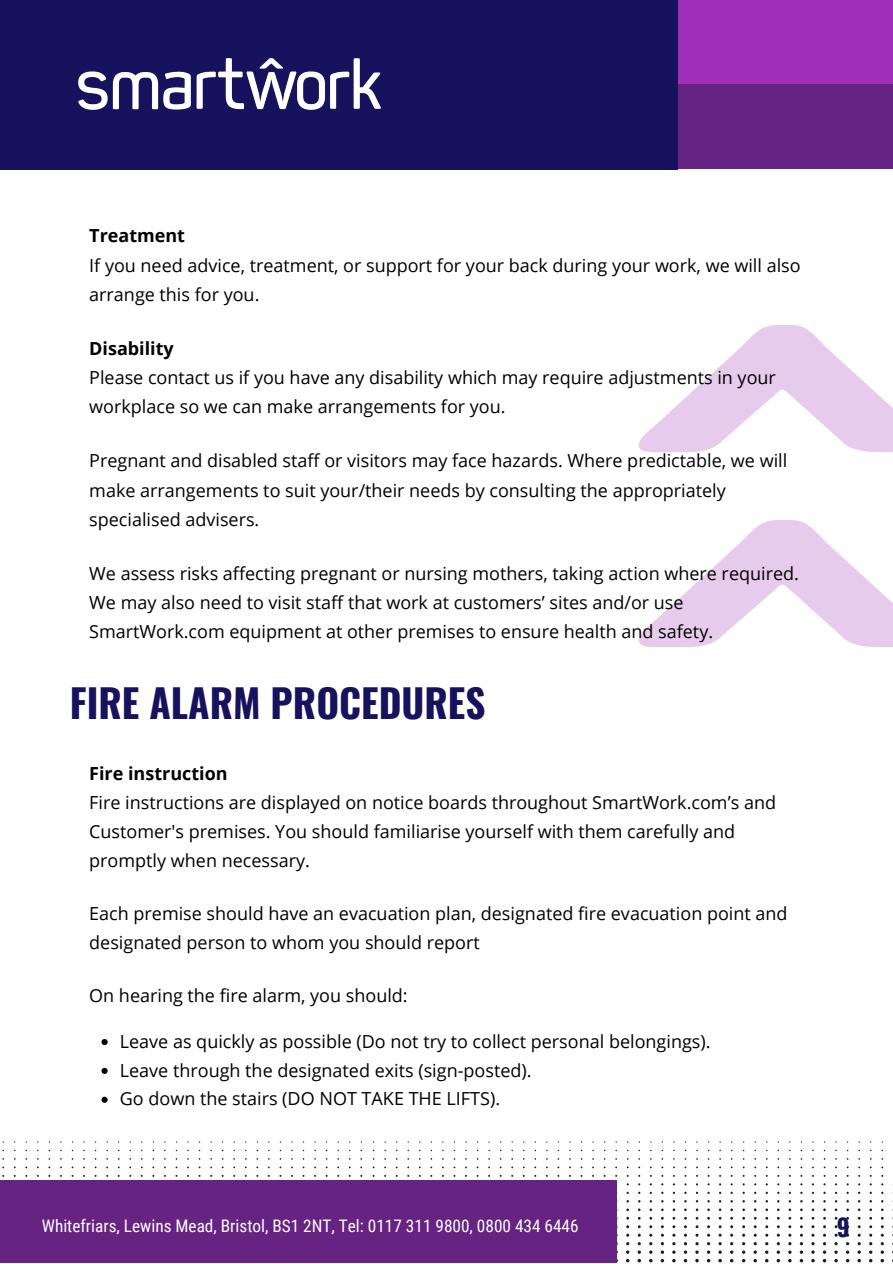
<style>
.page{position:relative;width:893px;height:1264px;background:#fff}
.page>*{position:absolute;margin:0;border:0;box-sizing:border-box;transform-origin:0 0}
.t1{font:700 39px "Oswald";color:#17125e}
.t2{font:700 24px "Oswald";color:#17125e}
.t3{font:18px/29.2px "Open Sans";color:#000}
.t4{font:700 18px "Open Sans";color:#000}
.t5{font:17.25px "Roboto Condensed";color:#fff}
</style>
<div class="page">
<svg style="left:730px;top:1225px;width:3px;height:37px"></svg>
<svg style="left:718px;top:1225px;width:3px;height:37px"></svg>
<svg style="left:706px;top:1225px;width:4px;height:37px"></svg>
<svg style="left:695px;top:1225px;width:3px;height:37px"></svg>
<svg style="left:683px;top:1225px;width:4px;height:37px"></svg>
<svg style="left:672px;top:1225px;width:3px;height:37px"></svg>
<svg style="left:660px;top:1225px;width:4px;height:37px"></svg>
<svg style="left:649px;top:1225px;width:3px;height:37px"></svg>
<svg style="left:637px;top:1225px;width:4px;height:37px"></svg>
<svg style="left:626px;top:1225px;width:3px;height:37px"></svg>
<svg style="left:616px;top:1225px;width:2px;height:37px"></svg>
<svg style="left:892px;top:1225px;width:1px;height:37px"></svg>
<svg style="left:880px;top:1225px;width:4px;height:37px"></svg>
<svg style="left:869px;top:1225px;width:3px;height:37px"></svg>
<svg style="left:857px;top:1225px;width:3px;height:37px"></svg>
<svg style="left:845px;top:1225px;width:4px;height:37px"></svg>
<svg style="left:834px;top:1225px;width:3px;height:37px"></svg>
<svg style="left:822px;top:1225px;width:4px;height:37px"></svg>
<svg style="left:811px;top:1225px;width:3px;height:37px"></svg>
<svg style="left:799px;top:1225px;width:4px;height:37px"></svg>
<svg style="left:788px;top:1225px;width:3px;height:37px"></svg>
<svg style="left:776px;top:1225px;width:4px;height:37px"></svg>
<svg style="left:765px;top:1225px;width:3px;height:37px"></svg>
<svg style="left:753px;top:1225px;width:4px;height:37px"></svg>
<svg style="left:742px;top:1225px;width:3px;height:37px"></svg>
<div style="left:0;top:1180px;width:616px;height:82px;background:#662382"></div>
<div style="left:0;top:0;width:677px;height:169px;background:#17125e"></div>
<div style="left:677px;top:1px;width:215px;height:83px;background:#a02eb8"></div>
<div style="left:677px;top:84px;width:215px;height:85px;background:#662382"></div>
<img style="left:79px;top:59px;width:301px;height:50px">
<img style="left:638px;top:325px;width:254px;height:124px">
<img style="left:638px;top:449px;width:254px;height:198px">
<svg style="left:101px;top:1039px;width:7px;height:6px"></svg>
<svg style="left:101px;top:1067px;width:7px;height:6px"></svg>
<svg style="left:101px;top:1096px;width:7px;height:6px"></svg>
<p class="t4" style="left:89px;top:223px;width:97px">Treatment</p>
<p class="t3" style="left:89px;top:250px;width:712px">If you need advice, treatment, or support for your back during your work, we will also arrange this for you.</p>
<p class="t4" style="left:89px;top:335px;width:86px">Disability</p>
<p class="t3" style="left:89px;top:362px;width:688px">Please contact us if you have any disability which may require adjustments in your workplace so we can make arrangements for you.</p>
<p class="t3" style="left:89px;top:445px;width:699px">Pregnant and disabled staff or visitors may face hazards. Where predictable, we will make arrangements to suit your/their needs by consulting the appropriately specialised advisers.</p>
<p class="t3" style="left:89px;top:558px;width:711px">We assess risks affecting pregnant or nursing mothers, taking action where required.<br>We may also need to visit staff that work at customers’ sites and/or use<br>SmartWork.com equipment at other premises to ensure health and safety.</p>
<h1 class="t1" style="left:70px;top:673px;width:417px">FIRE ALARM PROCEDURES</h1>
<p class="t4" style="left:89px;top:760px;width:140px">Fire instruction</p>
<p class="t3" style="left:89px;top:787px;width:688px;line-height:28.8px">Fire instructions are displayed on notice boards throughout SmartWork.com’s and<br>Customer's premises. You should familiarise yourself with them carefully and promptly when necessary.</p>
<p class="t3" style="left:89px;top:898px;width:699px;line-height:28.8px">Each premise should have an evacuation plan, designated fire evacuation point and designated person to whom you should report</p>
<p class="t3" style="left:89px;top:980px;width:320px">On hearing the fire alarm, you should:</p>
<p class="t3" style="left:120px;top:1026px;width:592px;line-height:28.8px">Leave as quickly as possible (Do not try to collect personal belongings).<br>Leave through the designated exits (sign-posted).<br>Go down the stairs (DO NOT TAKE THE LIFTS).</p>
<p class="t5" style="left:42px;top:1215px;width:538px">Whitefriars, Lewins Mead, Bristol, BS1 2NT, Tel: 0117 311 9800, 0800 434 6446</p>
<h2 class="t2" style="left:836px;top:1207px;width:14px">9</h2>
</div>
